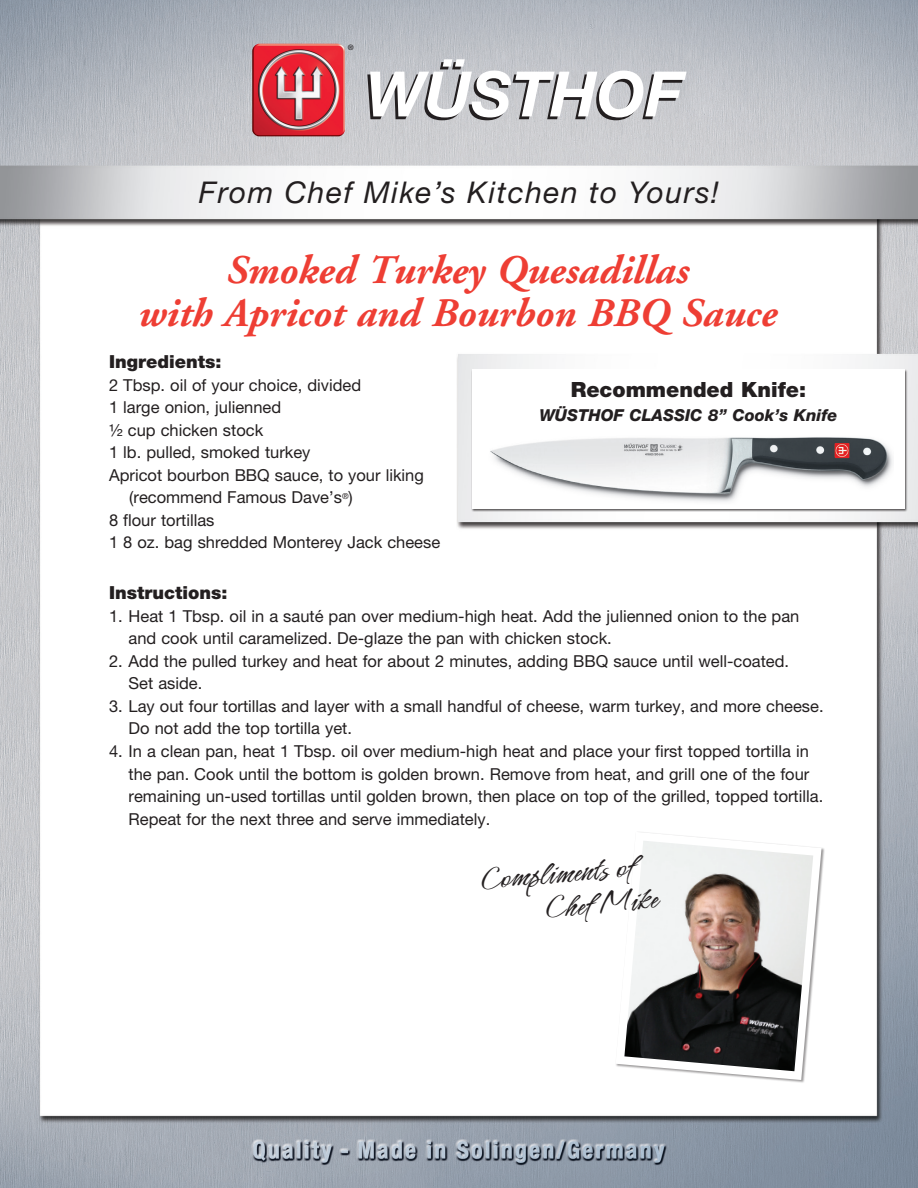
<style>
.page{position:relative;width:918px;height:1188px;background:#fff}
.page>*{position:absolute;margin:0;border:0;box-sizing:border-box;transform-origin:0 0}
.t1{font:italic 700 40.5px/43.5px "Adobe Garamond";color:#ee3e34;text-align:center}
.t2{font:35.1px/33.8px "Hurricane One ROB";color:#231f20}
.t3{font:italic 30px "Helvetica Neue";letter-spacing:.05em;color:#231f20}
.t4{font:900 21px "Helvetica Neue";color:#231f20}
.t5{font:900 18px "Helvetica Neue";color:#231f20}
.t6{font:16.5px/22.5px "Helvetica Neue";color:#231f20}
.t7{font:italic 800 16.5px "Helvetica Neue";color:#231f20}
.t8{font:500 7.5px "Helvetica Neue";color:#231f20}
</style>
<div class="page">
<img style="left:0;top:0;width:918px;height:1188px">
<img style="left:252px;top:44px;width:93px;height:92px">
<svg style="left:367px;top:59px;width:320px;height:61px"></svg>
<div style="left:471px;top:369px;width:437px;height:143px;background:#231f20;opacity:.75"></div>
<div style="left:472px;top:369px;width:432px;height:140px;background:#fff"></div>
<img style="left:490px;top:437px;width:403px;height:65px">
<div style="left:615px;top:831px;width:210px;height:253px;background:#231f20;opacity:.45"></div>
<svg style="left:616px;top:832px;width:206px;height:248px"></svg>
<img style="left:624px;top:841px;width:189px;height:230px">
<p class="t8" style="left:348px;top:43px;width:7px">®</p>
<h3 class="t3" style="left:199px;top:174px;width:522px">From Chef Mike’s Kitchen to Yours!</h3>
<h1 class="t1" style="left:138px;top:249px;width:640px">Smoked Turkey Quesadillas<br>with Apricot and Bourbon BBQ Sauce</h1>
<p class="t5" style="left:109px;top:351px;width:114px">Ingredients:</p>
<p class="t6" style="left:109px;top:374px;width:254px">2 Tbsp. oil of your choice, divided</p>
<p class="t6" style="left:109px;top:396px;width:174px">1 large onion, julienned</p>
<p class="t6" style="left:109px;top:419px;width:156px">½ cup chicken stock</p>
<p class="t6" style="left:109px;top:441px;width:203px">1 lb. pulled, smoked turkey</p>
<p class="t6" style="left:109px;top:464px;width:316px">Apricot bourbon BBQ sauce, to your liking</p>
<p class="t6" style="left:129px;top:486px;width:225px">(recommend Famous Dave’s<sup>®</sup>)</p>
<p class="t6" style="left:109px;top:509px;width:107px">8 flour tortillas</p>
<p class="t6" style="left:109px;top:531px;width:333px">1 8 oz. bag shredded Monterey Jack cheese</p>
<p class="t5" style="left:109px;top:582px;width:120px">Instructions:</p>
<p class="t6" style="left:129px;top:605px;width:672px;text-indent:-20px">1. Heat 1 Tbsp. oil in a sauté pan over medium-high heat. Add the julienned onion to the pan and cook until caramelized. De-glaze the pan with chicken stock.</p>
<p class="t6" style="left:129px;top:650px;width:662px;text-indent:-20px">2. Add the pulled turkey and heat for about 2 minutes, adding BBQ sauce until well-coated.<br>Set aside.</p>
<p class="t6" style="left:129px;top:695px;width:697px;text-indent:-20px">3. Lay out four tortillas and layer with a small handful of cheese, warm turkey, and more cheese.<br>Do not add the top tortilla yet.</p>
<p class="t6" style="left:129px;top:740px;width:696px;text-indent:-20px">4. In a clean pan, heat 1 Tbsp. oil over medium-high heat and place your first topped tortilla in the pan. Cook until the bottom is golden brown. Remove from heat, and grill one of the four remaining un-used tortillas until golden brown, then place on top of the grilled, topped tortilla.<br>Repeat for the next three and serve immediately.</p>
<p class="t4" style="left:571px;top:377px;width:237px">Recommended Knife:</p>
<p class="t7" style="left:539px;top:405px;width:300px">WÜSTHOF CLASSIC 8” Cook’s Knife</p>
<h2 class="t2" style="left:540px;top:855px;width:114px;text-indent:-62px;rotate:-5deg">Compliments of<br>Chef Mike</h2>
</div>
